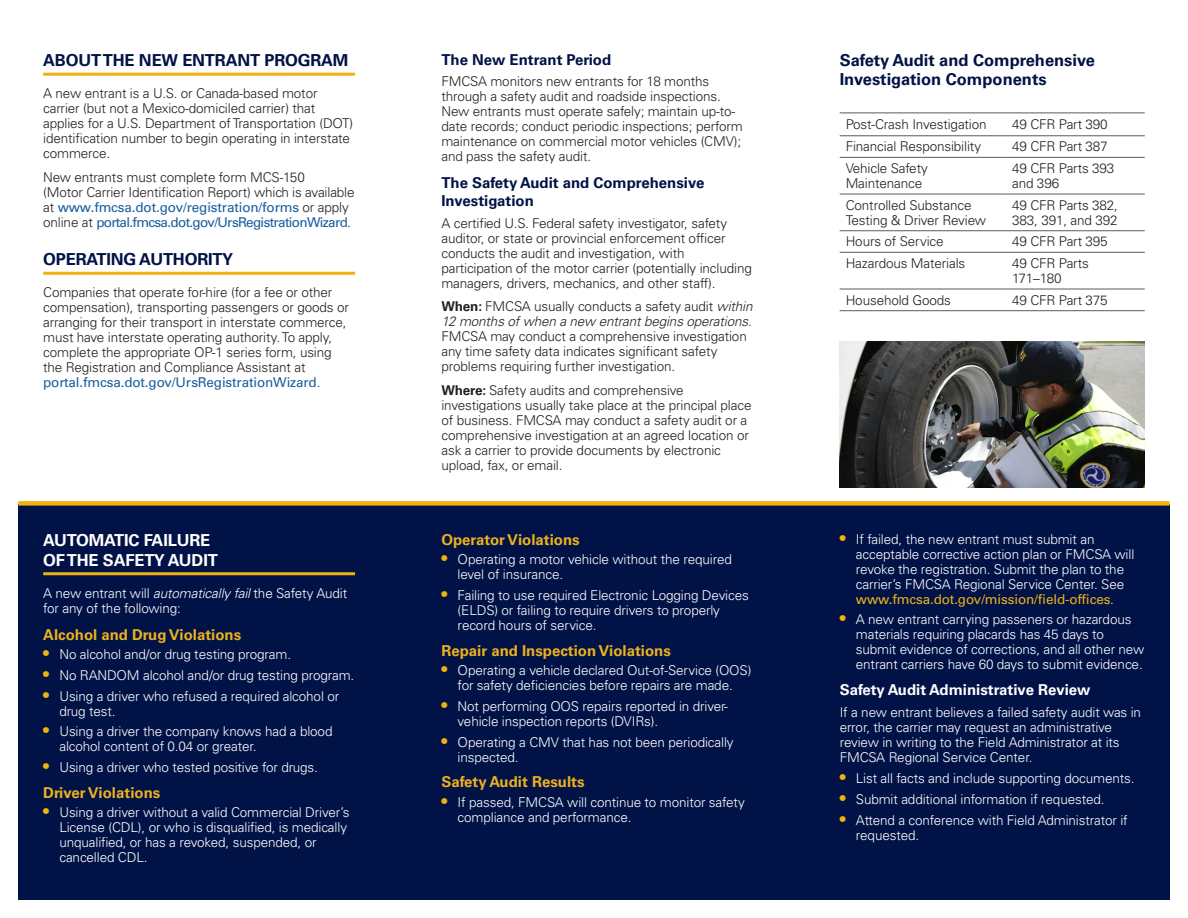
<style>
.page{position:relative;width:1188px;height:918px;background:#fff}
.page>*{position:absolute;margin:0;border:0;box-sizing:border-box;transform-origin:0 0}
.body{font:700 16.5px/19.5px "Univers LT Std";letter-spacing:-.01em;color:#001246}
.t1{font:700 16.5px/19.8px "Univers LT Std";letter-spacing:-.01em;color:#fff}
.t2{font:700 15px "Univers LT Std";color:#edb11f}
.t3{font:700 15px/18px "Univers LT Std";color:#001246}
.t4{font:700 15px "Univers LT Std";color:#fff}
.body-2{font:300 13.5px/15px "Univers LT Std";letter-spacing:-.01em;color:#231f20}
.body-3{font:300 13.5px/15px "Univers LT Std";letter-spacing:-.01em;color:#fff}
.s1{font-weight:400;color:#175d9e}
.s2{font-style:italic}
.s3{font-weight:400;font-size:16.5px;color:#efb211}
.s4{font-weight:700}
.s5{font-weight:400;color:#edb21b}
</style>
<div class="page">
<hr style="left:43px;top:73px;width:312px;height:3px;background:#efb211">
<hr style="left:43px;top:272px;width:312px;height:3px;background:#efb211">
<div style="left:18px;top:504px;width:1152px;height:396px;background:#001246"></div>
<hr style="left:43px;top:572px;width:312px;height:3px;background:#efb211">
<img style="left:840px;top:342px;width:305px;height:145px">
<div style="left:18px;top:501px;width:1152px;height:5px;background:#efb211"></div>
<hr style="left:840px;top:112px;width:166px;height:1px;background:#6c6d70">
<hr style="left:1006px;top:112px;width:139px;height:1px;background:#6c6d70">
<hr style="left:840px;top:135px;width:166px;height:1px;background:#6c6d70">
<hr style="left:1006px;top:135px;width:139px;height:1px;background:#6c6d70">
<hr style="left:840px;top:157px;width:166px;height:1px;background:#6c6d70">
<hr style="left:1006px;top:157px;width:139px;height:1px;background:#6c6d70">
<hr style="left:840px;top:193px;width:166px;height:2px;background:#6c6d70">
<hr style="left:1006px;top:193px;width:139px;height:2px;background:#6c6d70">
<hr style="left:840px;top:230px;width:166px;height:1px;background:#6c6d70">
<hr style="left:1006px;top:230px;width:139px;height:1px;background:#6c6d70">
<hr style="left:840px;top:252px;width:166px;height:1px;background:#6c6d70">
<hr style="left:1006px;top:252px;width:139px;height:1px;background:#6c6d70">
<hr style="left:840px;top:288px;width:166px;height:2px;background:#6c6d70">
<hr style="left:1006px;top:288px;width:139px;height:2px;background:#6c6d70">
<hr style="left:840px;top:310px;width:166px;height:1px;background:#6c6d70">
<hr style="left:1006px;top:310px;width:139px;height:1px;background:#6c6d70">
<p class="body" style="left:43px;top:51px;width:307px">ABOUT THE NEW ENTRANT PROGRAM</p>
<p class="body-2" style="left:43px;top:86px;width:311px">A new entrant is a U.S. or Canada-based motor carrier (but not a Mexico-domiciled carrier) that applies for a U.S. Department of Transportation (DOT) identification number to begin operating in interstate commerce.</p>
<p class="body-2" style="left:43px;top:170px;width:313px">New entrants must complete form MCS-150<br>(Motor Carrier Identification Report) which is available at <span class="s1">www.fmcsa.dot.gov/registration/forms</span> or apply online at <span class="s1">portal.fmcsa.dot.gov/UrsRegistrationWizard</span>.</p>
<p class="body" style="left:43px;top:250px;width:192px">OPERATING AUTHORITY</p>
<p class="body-2" style="left:43px;top:285px;width:307px">Companies that operate for-hire (for a fee or other compensation), transporting passengers or goods or arranging for their transport in interstate commerce, must have interstate operating authority. To apply, complete the appropriate OP-1 series form, using the Registration and Compliance Assistant at <span class="s1">portal.fmcsa.dot.gov/UrsRegistrationWizard</span>.</p>
<p class="t1" style="left:43px;top:530px;width:176px">AUTOMATIC FAILURE<br>OF THE SAFETY AUDIT</p>
<p class="body-3" style="left:43px;top:586px;width:305px">A new entrant will <span class="s2">automatically fail</span> the Safety Audit for any of the following:</p>
<p class="t2" style="left:43px;top:626px;width:200px">Alcohol and Drug Violations</p>
<p class="body-3" style="left:43px;top:647px;width:250px"><span class="s3">•</span> No alcohol and/or drug testing program.</p>
<p class="body-3" style="left:43px;top:668px;width:313px"><span class="s3">•</span> No RANDOM alcohol and/or drug testing program.</p>
<p class="body-3" style="left:59px;top:688px;width:281px;text-indent:-16px"><span class="s3">•</span> Using a driver who refused a required alcohol or drug test.</p>
<p class="body-3" style="left:59px;top:724px;width:275px;text-indent:-16px"><span class="s3">•</span> Using a driver the company knows had a blood alcohol content of 0.04 or greater.</p>
<p class="body-3" style="left:43px;top:760px;width:276px"><span class="s3">•</span> Using a driver who tested positive for drugs.</p>
<p class="t2" style="left:43px;top:784px;width:119px">Driver Violations</p>
<p class="body-3" style="left:59px;top:805px;width:292px;text-indent:-16px"><span class="s3">•</span> Using a driver without a valid Commercial Driver’s License (CDL), or who is disqualified, is medically unqualified, or has a revoked, suspended, or cancelled CDL.</p>
<p class="t3" style="left:441px;top:51px;width:171px">The New Entrant Period</p>
<p class="body-2" style="left:441px;top:74px;width:303px">FMCSA monitors new entrants for 18 months through a safety audit and roadside inspections.<br>New entrants must operate safely; maintain up-to&shy;date records; conduct periodic inspections; perform maintenance on commercial motor vehicles (CMV); and pass the safety audit.</p>
<p class="t3" style="left:441px;top:174px;width:264px">The Safety Audit and Comprehensive<br>Investigation</p>
<p class="body-2" style="left:441px;top:215px;width:312px">A certified U.S. Federal safety investigator, safety auditor, or state or provincial enforcement officer conducts the audit and investigation, with participation of the motor carrier (potentially including managers, drivers, mechanics, and other staff).</p>
<p class="body-2" style="left:441px;top:299px;width:313px"><span class="s4">When:</span> FMCSA usually conducts a safety audit <span class="s2">within 12 months of when a new entrant begins operations</span>.<br>FMCSA may conduct a comprehensive investigation any time safety data indicates significant safety problems requiring further investigation.</p>
<p class="body-2" style="left:441px;top:383px;width:312px"><span class="s4">Where:</span> Safety audits and comprehensive investigations usually take place at the principal place of business. FMCSA may conduct a safety audit or a comprehensive investigation at an agreed location or ask a carrier to provide documents by electronic upload, fax, or email.</p>
<p class="t2" style="left:441px;top:531px;width:140px">Operator Violations</p>
<p class="body-3" style="left:458px;top:552px;width:276px;text-indent:-16px"><span class="s3">•</span> Operating a motor vehicle without the required level of insurance.</p>
<p class="body-3" style="left:458px;top:588px;width:293px;text-indent:-16px"><span class="s3">•</span> Failing to use required Electronic Logging Devices (ELDS) or failing to require drivers to properly record hours of service.</p>
<p class="t2" style="left:441px;top:642px;width:231px">Repair and Inspection Violations</p>
<p class="body-3" style="left:441px;top:663px;width:312px;text-align:center"><span class="s3">•</span> Operating a vehicle declared Out-of-Service (OOS) for safety deficiencies before repairs are made.</p>
<p class="body-3" style="left:458px;top:699px;width:272px;text-indent:-16px"><span class="s3">•</span> Not performing OOS repairs reported in driver&shy;vehicle inspection reports (DVIRs).</p>
<p class="body-3" style="left:458px;top:734px;width:277px;text-indent:-16px"><span class="s3">•</span> Operating a CMV that has not been periodically inspected.</p>
<p class="t2" style="left:441px;top:773px;width:145px">Safety Audit Results</p>
<p class="body-3" style="left:458px;top:795px;width:289px;text-indent:-16px"><span class="s3">•</span> If passed, FMCSA will continue to monitor safety compliance and performance.</p>
<p class="body" style="left:840px;top:51px;width:257px">Safety Audit and Comprehensive<br>Investigation Components</p>
<p class="body-2" style="left:846px;top:116px;width:143px">Post-Crash Investigation</p>
<p class="body-2" style="left:1012px;top:116px;width:97px">49 CFR Part 390</p>
<p class="body-2" style="left:846px;top:139px;width:137px">Financial Responsibility</p>
<p class="body-2" style="left:1012px;top:139px;width:97px">49 CFR Part 387</p>
<p class="body-2" style="left:846px;top:161px;width:84px">Vehicle Safety<br>Maintenance</p>
<p class="body-2" style="left:1012px;top:161px;width:104px">49 CFR Parts 393 and 396</p>
<p class="body-2" style="left:846px;top:197px;width:142px">Controlled Substance<br>Testing &amp; Driver Review</p>
<p class="body-2" style="left:1012px;top:197px;width:107px">49 CFR Parts 382,<br>383, 391, and 392</p>
<p class="body-2" style="left:846px;top:234px;width:100px">Hours of Service</p>
<p class="body-2" style="left:1012px;top:234px;width:97px">49 CFR Part 395</p>
<p class="body-2" style="left:846px;top:256px;width:121px">Hazardous Materials</p>
<p class="body-2" style="left:1012px;top:256px;width:78px">49 CFR Parts<br>171–180</p>
<p class="body-2" style="left:846px;top:292px;width:107px">Household Goods</p>
<p class="body-2" style="left:1012px;top:292px;width:97px">49 CFR Part 375</p>
<p class="body-3" style="left:856px;top:531px;width:280px;text-indent:-16px"><span class="s3">•</span> If failed, the new entrant must submit an acceptable corrective action plan or FMCSA will revoke the registration. Submit the plan to the carrier’s FMCSA Regional Service Center. See <span class="s5">www.fmcsa.dot.gov/mission/field-offices</span>.</p>
<p class="body-3" style="left:856px;top:612px;width:290px;text-indent:-16px"><span class="s3">•</span> A new entrant carrying passeners or hazardous materials requiring placards has 45 days to submit evidence of corrections, and all other new entrant carriers have 60 days to submit evidence.</p>
<p class="t4" style="left:840px;top:681px;width:252px">Safety Audit Administrative Review</p>
<p class="body-3" style="left:840px;top:704px;width:303px">If a new entrant believes a failed safety audit was in error, the carrier may request an administrative review in writing to the Field Administrator at its FMCSA Regional Service Center.</p>
<p class="body-3" style="left:840px;top:771px;width:296px"><span class="s3">•</span> List all facts and include supporting documents.</p>
<p class="body-3" style="left:840px;top:792px;width:266px"><span class="s3">•</span> Submit additional information if requested.</p>
<p class="body-3" style="left:856px;top:812px;width:273px;text-indent:-16px"><span class="s3">•</span> Attend a conference with Field Administrator if requested.</p>
</div>
